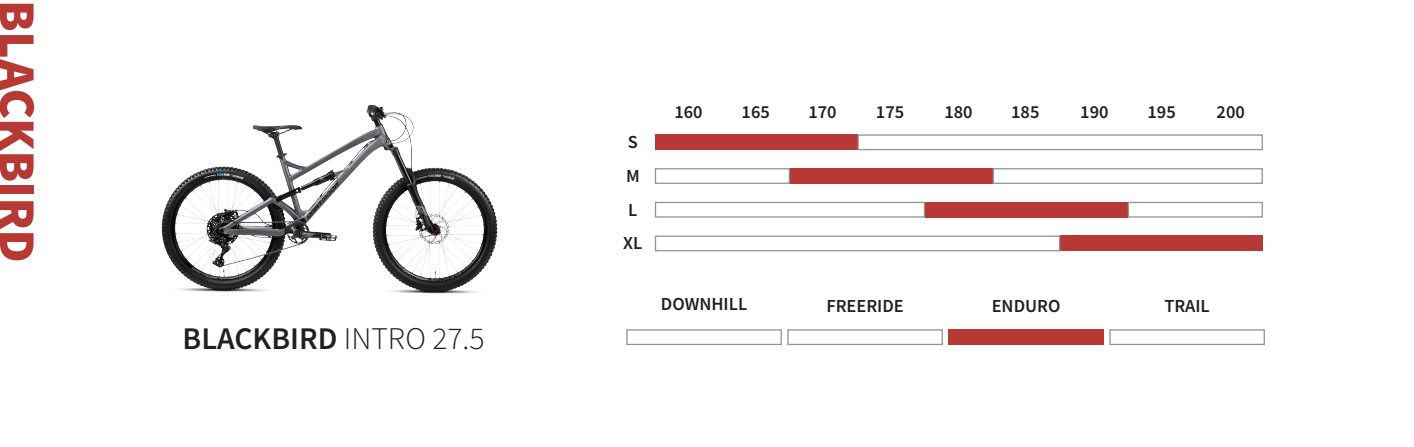
<style>
.page{position:relative;width:1414px;height:447px;background:#fff}
.page>*{position:absolute;margin:0;border:0;box-sizing:border-box;transform-origin:0 0}
.t1{font:900 51.62px "Source Sans Pro";letter-spacing:-.01em;color:#b63934}
.t2{font:600 31.5px "Source Sans Pro";color:#231f20}
.t3{font:600 18.38px "Source Sans Pro";color:#231f20}
.s1{font-weight:300}
</style>
<div class="page">
<svg style="left:654px;top:134px;width:609px;height:118px"></svg>
<div style="left:1128px;top:235px;width:67px;height:16px;background:#b63934"></div>
<div style="left:1195px;top:235px;width:68px;height:16px;background:#b63934"></div>
<svg style="left:626px;top:329px;width:639px;height:16px"></svg>
<div style="left:948px;top:329px;width:31px;height:16px;background:#b63934"></div>
<div style="left:979px;top:329px;width:31px;height:16px;background:#b63934"></div>
<div style="left:1010px;top:329px;width:32px;height:16px;background:#b63934"></div>
<div style="left:1042px;top:329px;width:31px;height:16px;background:#b63934"></div>
<div style="left:1073px;top:329px;width:31px;height:16px;background:#b63934"></div>
<img style="left:161px;top:104px;width:337px;height:190px">
<p class="t1" style="left:51px;top:0;width:264px;rotate:90deg">BLACKBIRD</p>
<p class="t2" style="left:183px;top:317px;width:303px">BLACKBIRD <span class="s1">INTRO 27.5</span></p>
<p class="t3" style="left:628px;top:130px;width:12px">S</p>
<p class="t3" style="left:626px;top:164px;width:15px">M</p>
<p class="t3" style="left:628px;top:197px;width:11px">L</p>
<p class="t3" style="left:623px;top:231px;width:21px">XL</p>
<p class="t3" style="left:674px;top:100px;width:30px">160</p>
<p class="t3" style="left:742px;top:100px;width:30px">165</p>
<p class="t3" style="left:808px;top:100px;width:30px">170</p>
<p class="t3" style="left:876px;top:100px;width:30px">175</p>
<p class="t3" style="left:944px;top:100px;width:30px">180</p>
<p class="t3" style="left:1011px;top:100px;width:30px">185</p>
<p class="t3" style="left:1080px;top:100px;width:30px">190</p>
<p class="t3" style="left:1147px;top:100px;width:30px">195</p>
<p class="t3" style="left:1216px;top:100px;width:30px">200</p>
<p class="t3" style="left:661px;top:292px;width:88px">DOWNHILL</p>
<p class="t3" style="left:826px;top:293px;width:79px">FREERIDE</p>
<p class="t3" style="left:992px;top:293px;width:70px">ENDURO</p>
<p class="t3" style="left:1164px;top:293px;width:47px">TRAIL</p>
</div>
